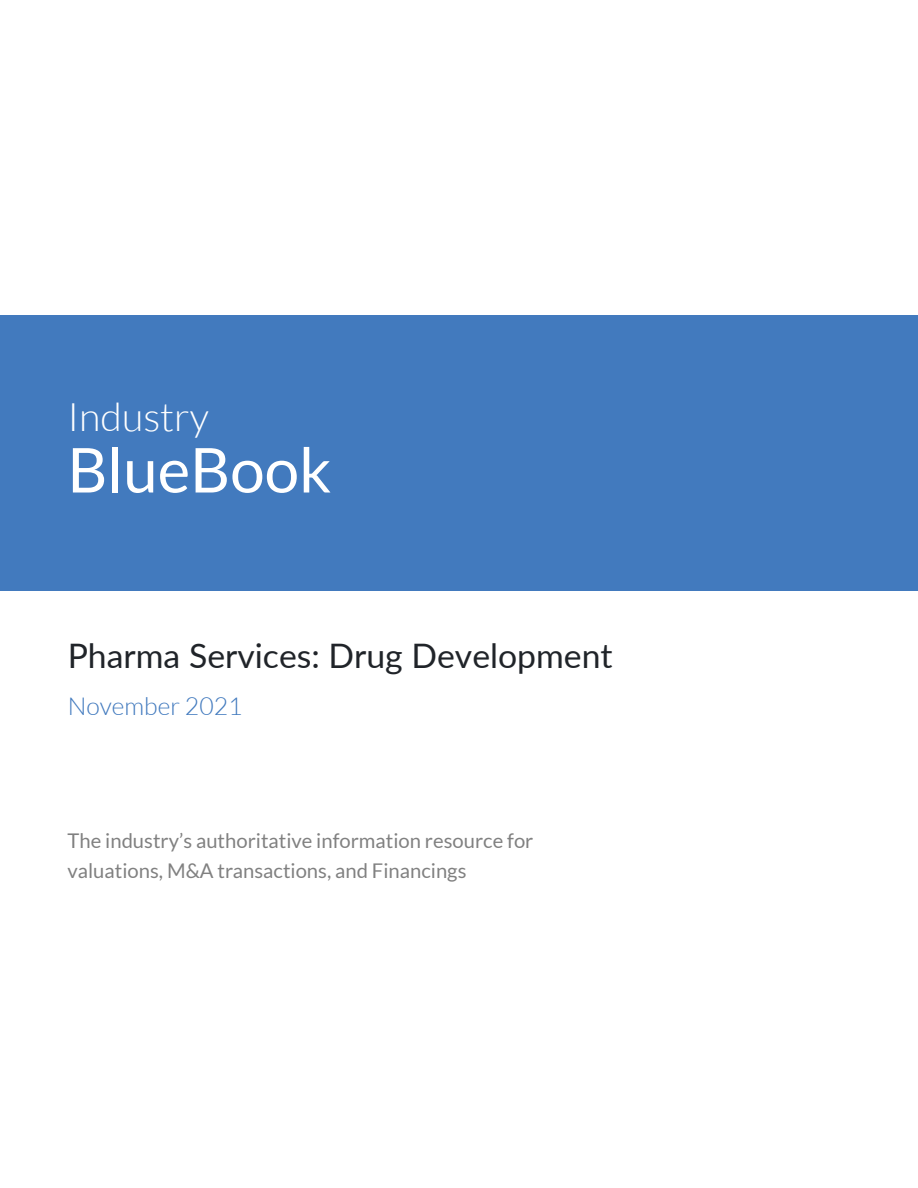
<style>
.page{position:relative;width:918px;height:1188px;background:#fff}
.page>*{position:absolute;margin:0;border:0;box-sizing:border-box;transform-origin:0 0}
.t1{font:61.8px "Lato";color:#fff}
.t2{font:300 39.3px "Lato";color:#fff}
.t3{font:33.75px "Lato";color:#202429}
.t4{font:300 24.75px "Lato";color:#427abe}
.t5{font:20.25px/30.3px "Lato";color:rgb(0 0 0/.5)}
</style>
<div class="page">
<div style="left:0;top:315px;width:918px;height:276px;background:#427abe"></div>
<h2 class="t2" style="left:68px;top:392px;width:143px">Industry</h2>
<h1 class="t1" style="left:68px;top:432px;width:265px">BlueBook</h1>
<h3 class="t3" style="left:68px;top:632px;width:546px">Pharma Services: Drug Development</h3>
<p class="t4" style="left:68px;top:690px;width:176px">November 2021</p>
<p class="t5" style="left:68px;top:825px;width:467px">The industry’s authoritative information resource for valuations, M&amp;A transactions, and Financings</p>
</div>
